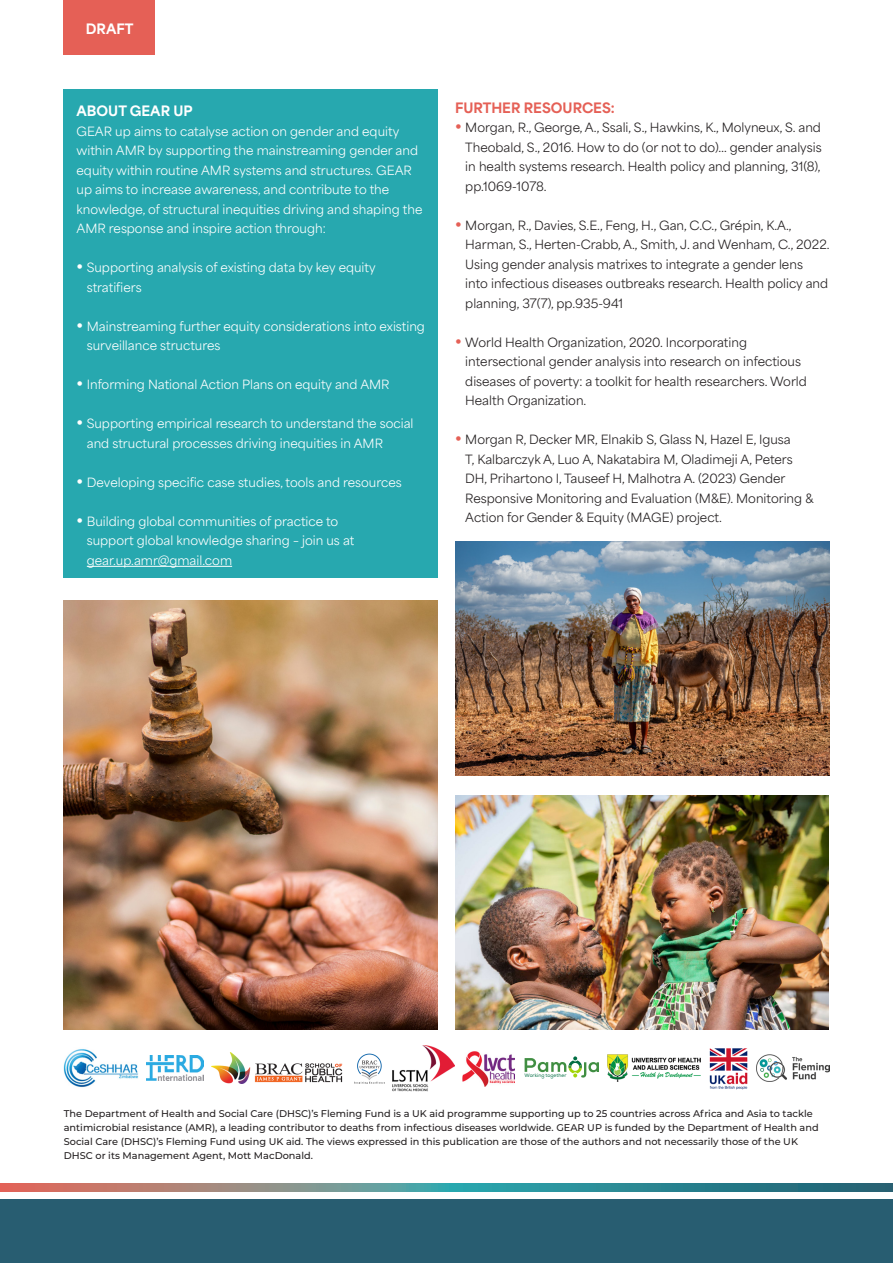
<style>
.page{position:relative;width:893px;height:1263px;background:#fff}
.page>*{position:absolute;margin:0;border:0;box-sizing:border-box;transform-origin:0 0}
.A_Head{font:800 13.5px "Area Normal";color:#e56056}
.A_Head-2{font:800 13.5px "Area Normal";color:#fff}
.Body_Copy{font:12px/19.5px "Area Normal";color:#231f20}
.Body_Copy-2{font:12px/19.5px "Area Normal";color:#fff}
.t1{font:500 9.75px/14.2px "Montserrat";color:#231f20}
.t2{font:4.95px "Nexa";color:#006e43}
.s1{font-weight:800;font-size:15px}
.s2{font-weight:800;font-size:15px;color:#e56056}
</style>
<div class="page">
<div style="left:0;top:1199px;width:893px;height:64px;background:#285d71"></div>
<svg style="left:0;top:1183px;width:893px;height:9px;background:#618688"></svg>
<img style="left:64px;top:600px;width:374px;height:429px">
<img style="left:455px;top:795px;width:374px;height:234px">
<img style="left:455px;top:542px;width:374px;height:234px">
<div style="left:64px;top:0;width:91px;height:54px;background:#e56056"></div>
<div style="left:64px;top:89px;width:374px;height:489px;background:#27a8af"></div>
<hr style="left:87px;top:566px;width:145px;height:1px;background:#fff">
<img style="left:64px;top:1049px;width:74px;height:38px">
<img style="left:147px;top:1056px;width:57px;height:24px">
<img style="left:393px;top:1045px;width:62px;height:46px">
<img style="left:463px;top:1051px;width:52px;height:35px">
<svg style="left:525px;top:1056px;width:74px;height:21px"></svg>
<img style="left:607px;top:1054px;width:94px;height:28px">
<img style="left:756px;top:1054px;width:73px;height:28px">
<img style="left:709px;top:1048px;width:39px;height:41px">
<img style="left:212px;top:1052px;width:173px;height:32px">
<p class="A_Head-2" style="left:86px;top:17px;width:49px">DRAFT</p>
<p class="A_Head-2" style="left:77px;top:99px;width:118px">ABOUT GEAR UP</p>
<p class="Body_Copy-2" style="left:77px;top:120px;width:347px">GEAR up aims to catalyse action on gender and equity within AMR by supporting the mainstreaming gender and equity within routine AMR systems and structures. GEAR up aims to increase awareness, and contribute to the knowledge, of structural inequities driving and shaping the AMR response and inspire action through:</p>
<p class="Body_Copy-2" style="left:87px;top:256px;width:290px;text-indent:-10px"><span class="s1">•</span> Supporting analysis of existing data by key equity stratifiers</p>
<p class="Body_Copy-2" style="left:87px;top:315px;width:340px;text-indent:-10px"><span class="s1">•</span> Mainstreaming further equity considerations into existing surveillance structures</p>
<p class="Body_Copy-2" style="left:77px;top:373px;width:315px"><span class="s1">•</span> Informing National Action Plans on equity and AMR</p>
<p class="Body_Copy-2" style="left:87px;top:412px;width:328px;text-indent:-10px"><span class="s1">•</span> Supporting empirical research to understand the social and structural processes driving inequities in AMR</p>
<p class="Body_Copy-2" style="left:77px;top:471px;width:327px"><span class="s1">•</span> Developing specific case studies, tools and resources</p>
<p class="Body_Copy-2" style="left:87px;top:510px;width:269px;text-indent:-10px"><span class="s1">•</span> Building global communities of practice to support global knowledge sharing – join us at gear.up.amr@gmail.com</p>
<p class="A_Head" style="left:455px;top:95px;width:161px">FURTHER RESOURCES:</p>
<p class="Body_Copy" style="left:465px;top:116px;width:358px;text-align:justify;text-indent:-10px"><span class="s2">•</span> Morgan, R., George, A., Ssali, S., Hawkins, K., Molyneux, S. and Theobald, S., 2016. How to do (or not to do)… gender analysis in health systems research. Health policy and planning, 31(8), pp.1069-1078.</p>
<p class="Body_Copy" style="left:465px;top:214px;width:366px;text-indent:-10px"><span class="s2">•</span> Morgan, R., Davies, S.E., Feng, H., Gan, C.C., Grépin, K.A., Harman, S., Herten-Crabb, A., Smith, J. and Wenham, C., 2022.<br>Using gender analysis matrixes to integrate a gender lens<br>into infectious diseases outbreaks research. Health policy and planning, 37(7), pp.935-941</p>
<p class="Body_Copy" style="left:465px;top:331px;width:343px;text-indent:-10px"><span class="s2">•</span> World Health Organization, 2020. Incorporating intersectional gender analysis into research on infectious diseases of poverty: a toolkit for health researchers. World Health Organization.</p>
<p class="Body_Copy" style="left:465px;top:428px;width:350px;text-indent:-10px"><span class="s2">•</span> Morgan R, Decker MR, Elnakib S, Glass N, Hazel E, Igusa<br>T, Kalbarczyk A, Luo A, Nakatabira M, Oladimeji A, Peters DH, Prihartono I, Tauseef H, Malhotra A. (2023) Gender Responsive Monitoring and Evaluation (M&amp;E). Monitoring &amp; Action for Gender &amp; Equity (MAGE) project.</p>
<p class="t2" style="left:525px;top:1073px;width:43px">Working together</p>
<p class="t1" style="left:64px;top:1105px;width:756px">The Department of Health and Social Care (DHSC)’s Fleming Fund is a UK aid programme supporting up to 25 countries across Africa and Asia to tackle antimicrobial resistance (AMR), a leading contributor to deaths from infectious diseases worldwide. GEAR UP is funded by the Department of Health and Social Care (DHSC)’s Fleming Fund using UK aid. The views expressed in this publication are those of the authors and not necessarily those of the UK DHSC or its Management Agent, Mott MacDonald.</p>
</div>
